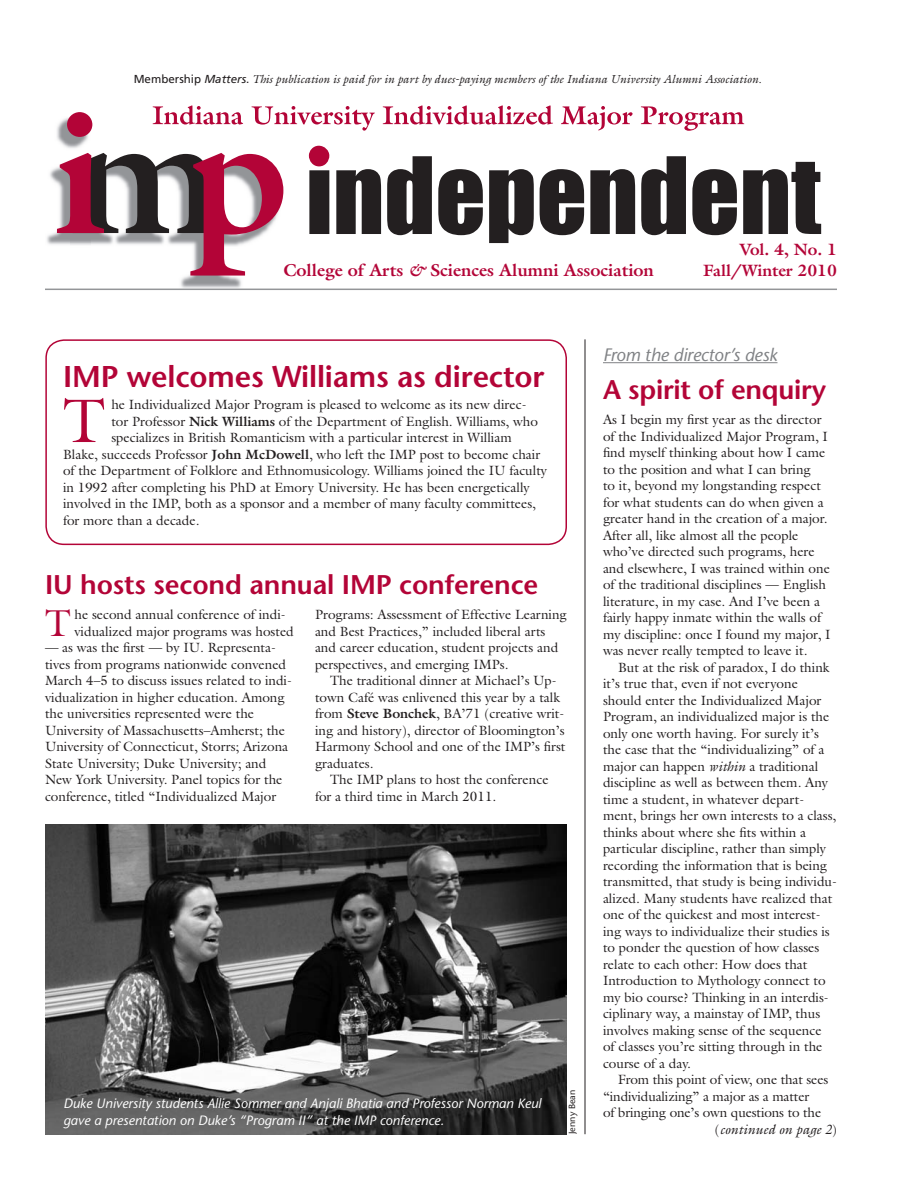
<style>
.page{position:relative;width:918px;height:1188px;background:#fff}
.page>*{position:absolute;margin:0;border:0;box-sizing:border-box;transform-origin:0 0}
.t1{font:98.25px "Impact";color:#231f20}
._1st_paragraph{font:62.1px "Galliard";color:#b30437}
._1st_paragraph-2{font:37.8px "Galliard";color:#b30437}
.head_18{font:600 30px "Stone Sans";letter-spacing:-.005em;color:#b30437}
.head_24{font:600 27px "Stone Sans";letter-spacing:-.005em;color:#b30437}
.kicker{font:italic 18px "Stone Sans";letter-spacing:-.01em;color:#808285}
.t2{font:700 17.4px "Galliard";color:#b30437}
.kicker-2{font:700 16.5px/21px "Galliard";letter-spacing:-.005em;color:#b30437;text-align:right}
._1st_paragraph-3{font:13.5px/16.5px "Galliard";color:#231f20}
.body_text{font:13.5px/16.5px "Galliard";color:#231f20}
.cutline{font:italic 13.5px/16.5px "Stone Sans";color:#fff}
._1st_paragraph-4{font:italic 13.5px "Galliard";color:#231f20}
.t3{font:italic 11.55px "Galliard";color:#231f20}
.photo_credit{font:9px "Stone Sans";color:#231f20}
.s1{font-family:"Frutiger";font-style:normal}
.s2{font-family:"Frutiger"}
.s3{font-style:italic}
.s4{font-weight:700}
.s5{font-style:normal}
</style>
<div class="page">
<img style="left:45px;top:167px;width:236px;height:122px">
<svg style="left:57px;top:105px;width:318px;height:171px"></svg>
<svg style="left:383px;top:105px;width:170px;height:20px"></svg>
<svg style="left:561px;top:106px;width:72px;height:25px"></svg>
<svg style="left:641px;top:106px;width:103px;height:25px"></svg>
<svg style="left:306px;top:153px;width:27px;height:15px"></svg>
<div style="left:309px;top:146px;width:20px;height:20px;background:#b30437;border-radius:50%"></div>
<hr style="left:45px;top:289px;width:792px;height:1px;background:#939598">
<hr style="left:603px;top:362px;width:175px;height:1px;background:#808285">
<div style="left:45px;top:339px;width:522px;height:206px;border:2px solid #b30437;border-radius:18px"></div>
<img style="left:45px;top:824px;width:522px;height:310px">
<hr style="left:585px;top:339px;width:1px;height:795px;background:#231f20">
<p class="t3" style="left:134px;top:72px;width:629px"><span class="s1">Membership</span> <span class="s2">Matters</span><span class="s1">.</span> This publication is paid for in part by dues-paying members of the Indiana University Alumni Association.</p>
<p class="t1" style="left:306px;top:119px;width:517px">independent</p>
<p class="kicker-2" style="left:703px;top:238px;width:135px">Vol. 4, No. 1<br>Fall/Winter 2010</p>
<p class="t2" style="left:283px;top:259px;width:372px">College of Arts <span class="s3">&amp;</span> Sciences Alumni Association</p>
<p class="head_18" style="left:63px;top:358px;width:483px">IMP welcomes Williams as director</p>
<p class="_1st_paragraph" style="left:63px;top:382px;width:44px">T</p>
<p class="_1st_paragraph-3" style="left:111px;top:396px;width:417px">he Individualized Major Program is pleased to welcome as its new direc-</p>
<p class="_1st_paragraph-3" style="left:111px;top:413px;width:428px">tor Professor <span class="s4">Nick Williams</span> of the Department of English. Williams, who</p>
<p class="_1st_paragraph-3" style="left:111px;top:429px;width:402px">specializes in British Romanticism with a particular interest in William</p>
<p class="_1st_paragraph-3" style="left:63px;top:446px;width:479px">Blake, succeeds Professor <span class="s4">John McDowell</span>, who left the IMP post to become chair</p>
<p class="_1st_paragraph-3" style="left:63px;top:462px;width:486px">of the Department of Folklore and Ethnomusicology. Williams joined the IU faculty</p>
<p class="_1st_paragraph-3" style="left:63px;top:479px;width:468px">in 1992 after completing his PhD at Emory University. He has been energetically</p>
<p class="_1st_paragraph-3" style="left:63px;top:495px;width:475px">involved in the IMP, both as a sponsor and a member of many faculty committees,</p>
<p class="_1st_paragraph-3" style="left:63px;top:512px;width:138px">for more than a decade.</p>
<p class="head_24" style="left:45px;top:568px;width:495px">IU hosts second annual IMP conference</p>
<p class="_1st_paragraph-3" style="left:315px;top:606px;width:253px">Programs: Assessment of Effective Learning and Best Practices,” included liberal arts and career education, student projects and perspectives, and emerging IMPs.</p>
<p class="body_text" style="left:315px;top:672px;width:252px;text-indent:15px">The traditional dinner at Michael’s Up&shy;town Café was enlivened this year by a talk from <span class="s4">Steve Bonchek</span>, BA’71 (creative writ&shy;ing and history), director of Bloomington’s Harmony School and one of the IMP’s first graduates.</p>
<p class="body_text" style="left:315px;top:771px;width:235px;text-indent:15px">The IMP plans to host the conference for a third time in March 2011.</p>
<p class="_1st_paragraph-2" style="left:45px;top:599px;width:27px">T</p>
<p class="_1st_paragraph-3" style="left:74px;top:606px;width:221px">he second annual conference of indi&shy;vidualized major programs was hosted</p>
<p class="_1st_paragraph-3" style="left:45px;top:639px;width:249px">— as was the first — by IU. Representa&shy;tives from programs nationwide convened March 4–5 to discuss issues related to indi&shy;vidualization in higher education. Among the universities represented were the University of Massachusetts–Amherst; the University of Connecticut, Storrs; Arizona State University; Duke University; and New York University. Panel topics for the conference, titled “Individualized Major</p>
<p class="cutline" style="left:63px;top:1095px;width:479px">Duke University students Allie Sommer and Anjali Bhatia and Professor Norman Keul gave a presentation on Duke’s “Program II” at the IMP conference.</p>
<p class="photo_credit" style="left:567px;top:1134px;width:46px;rotate:-90deg">Jenny Bean</p>
<p class="kicker" style="left:603px;top:344px;width:176px">From the director’s desk</p>
<p class="head_24" style="left:603px;top:373px;width:225px">A spirit of enquiry</p>
<p class="_1st_paragraph-3" style="left:603px;top:411px;width:229px">As I begin my first year as the director of the Individualized Major Program, I find myself thinking about how I came to the position and what I can bring<br>to it, beyond my longstanding respect for what students can do when given a greater hand in the creation of a major.<br>After all, like almost all the people who’ve directed such programs, here and elsewhere, I was trained within one of the traditional disciplines — English literature, in my case. And I’ve been a fairly happy inmate within the walls of my discipline: once I found my major, I was never really tempted to leave it.</p>
<p class="body_text" style="left:603px;top:659px;width:236px;text-indent:15px">But at the risk of paradox, I do think it’s true that, even if not everyone should enter the Individualized Major Program, an individualized major is the only one worth having. For surely it’s the case that the “individualizing” of a major can happen <span class="s3">within</span> a traditional discipline as well as between them. Any time a student, in whatever depart&shy;ment, brings her own interests to a class, thinks about where she fits within a particular discipline, rather than simply recording the information that is being transmitted, that study is being individu&shy;alized. Many students have realized that one of the quickest and most interest&shy;ing ways to individualize their studies is to ponder the question of how classes relate to each other: How does that Introduction to Mythology connect to my bio course? Thinking in an interdis&shy;ciplinary way, a mainstay of IMP, thus involves making sense of the sequence<br>of classes you’re sitting through in the course of a day.</p>
<p class="body_text" style="left:603px;top:1071px;width:227px;text-indent:15px">From this point of view, one that sees “individualizing” a major as a matter<br>of bringing one’s own questions to the</p>
<p class="_1st_paragraph-4" style="left:715px;top:1121px;width:124px"><span class="s5">(</span>continued on page 2<span class="s5">)</span></p>
</div>
